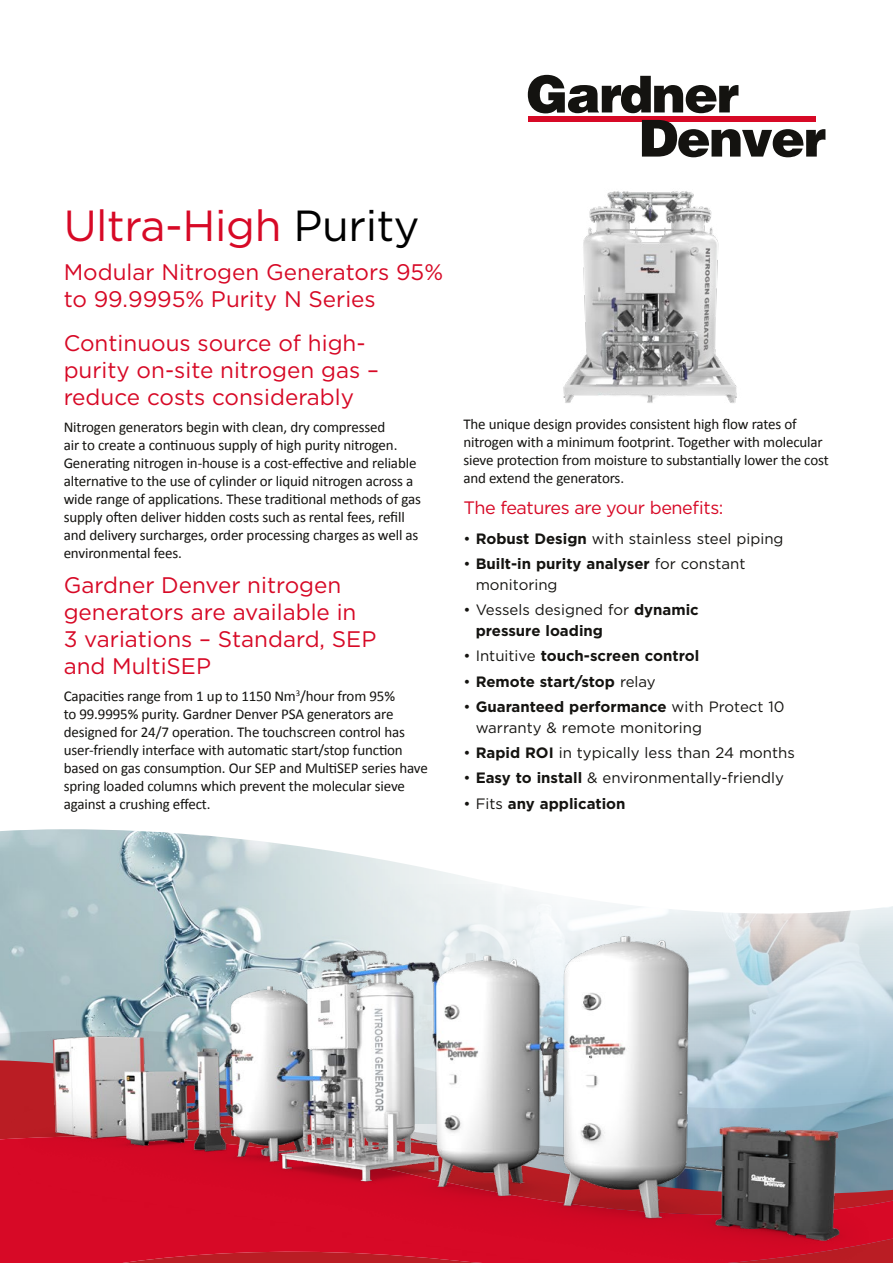
<style>
.page{position:relative;width:893px;height:1263px;background:#fff}
.page>*{position:absolute;margin:0;border:0;box-sizing:border-box;transform-origin:0 0}
.t1{font:43.5px "Gotham";letter-spacing:-.01em;color:#d70926}
.t2{font:22.5px/27px "Gotham";color:#d70926}
.t3{font:18px "Gotham";letter-spacing:-.02em;color:#d70926}
.t4{font:15px/18px "Calibri";letter-spacing:-.01em;color:#141310}
.t5{font:15px/21px "Gotham";color:#141310}
.t6{font:700 15px/21px "Gotham";color:#141310}
.s1{color:#000}
.s2{font-weight:700}
.s3{font-weight:400}
</style>
<div class="page">
<img style="left:0;top:829px;width:383px;height:201px">
<svg style="left:528px;top:75px;width:210px;height:38px"></svg>
<div style="left:528px;top:116px;width:288px;height:6px;background:#d70926"></div>
<svg style="left:767px;top:129px;width:58px;height:28px"></svg>
<svg style="left:0;top:1132px;width:893px;height:131px;fill:#d70926"></svg>
<img style="left:11px;top:860px;width:860px;height:403px">
<img style="left:563px;top:119px;width:204px;height:284px">
<h1 class="t1" style="left:64px;top:197px;width:357px">Ultra-High <span class="s1">Purity</span></h1>
<h2 class="t2" style="left:64px;top:258px;width:381px">Modular Nitrogen Generators 95% to 99.9995% Purity N Series</h2>
<h2 class="t2" style="left:64px;top:329px;width:317px">Continuous source of high&shy;purity on-site nitrogen gas – reduce costs considerably</h2>
<p class="t4" style="left:64px;top:417px;width:359px">Nitrogen generators begin with clean, dry compressed<br>air to create a continuous supply of high purity nitrogen.<br>Generating nitrogen in-house is a cost-effective and reliable alternative to the use of cylinder or liquid nitrogen across a wide range of applications. These traditional methods of gas supply often deliver hidden costs such as rental fees, refill and delivery surcharges, order processing charges as well as environmental fees.</p>
<h2 class="t2" style="left:64px;top:571px;width:314px">Gardner Denver nitrogen generators are available in<br>3 variations – Standard, SEP and MultiSEP</h2>
<p class="t4" style="left:64px;top:686px;width:366px">Capacities range from 1 up to 1150 Nm<sup>3</sup>/hour from 95%<br>to 99.9995% purity. Gardner Denver PSA generators are designed for 24/7 operation. The touchscreen control has user-friendly interface with automatic start/stop function based on gas consumption. Our SEP and MultiSEP series have spring loaded columns which prevent the molecular sieve against a crushing effect.</p>
<p class="t4" style="left:463px;top:415px;width:367px">The unique design provides consistent high flow rates of nitrogen with a minimum footprint. Together with molecular sieve protection from moisture to substantially lower the cost and extend the generators.</p>
<p class="t3" style="left:463px;top:496px;width:262px">The features are your benefits:</p>
<p class="t5" style="left:464px;top:527px;width:321px">• <span class="s2">Robust Design</span> with stainless steel piping</p>
<p class="t5" style="left:476px;top:553px;width:271px;text-indent:-12px">• <span class="s2">Built-in purity analyser</span> for constant monitoring</p>
<p class="t6" style="left:476px;top:599px;width:225px;text-indent:-12px"><span class="s3">• Vessels designed for</span> dynamic pressure loading</p>
<p class="t6" style="left:464px;top:645px;width:237px"><span class="s3">• Intuitive</span> touch-screen control</p>
<p class="t6" style="left:464px;top:670px;width:194px"><span class="s3">•</span> Remote start/stop <span class="s3">relay</span></p>
<p class="t5" style="left:476px;top:696px;width:310px;text-indent:-12px">• <span class="s2">Guaranteed performance</span> with Protect 10 warranty &amp; remote monitoring</p>
<p class="t5" style="left:464px;top:742px;width:333px">• <span class="s2">Rapid ROI</span> in typically less than 24 months</p>
<p class="t5" style="left:464px;top:767px;width:322px">• <span class="s2">Easy to install</span> &amp; environmentally-friendly</p>
<p class="t6" style="left:464px;top:792px;width:163px"><span class="s3">• Fits</span> any application</p>
</div>
